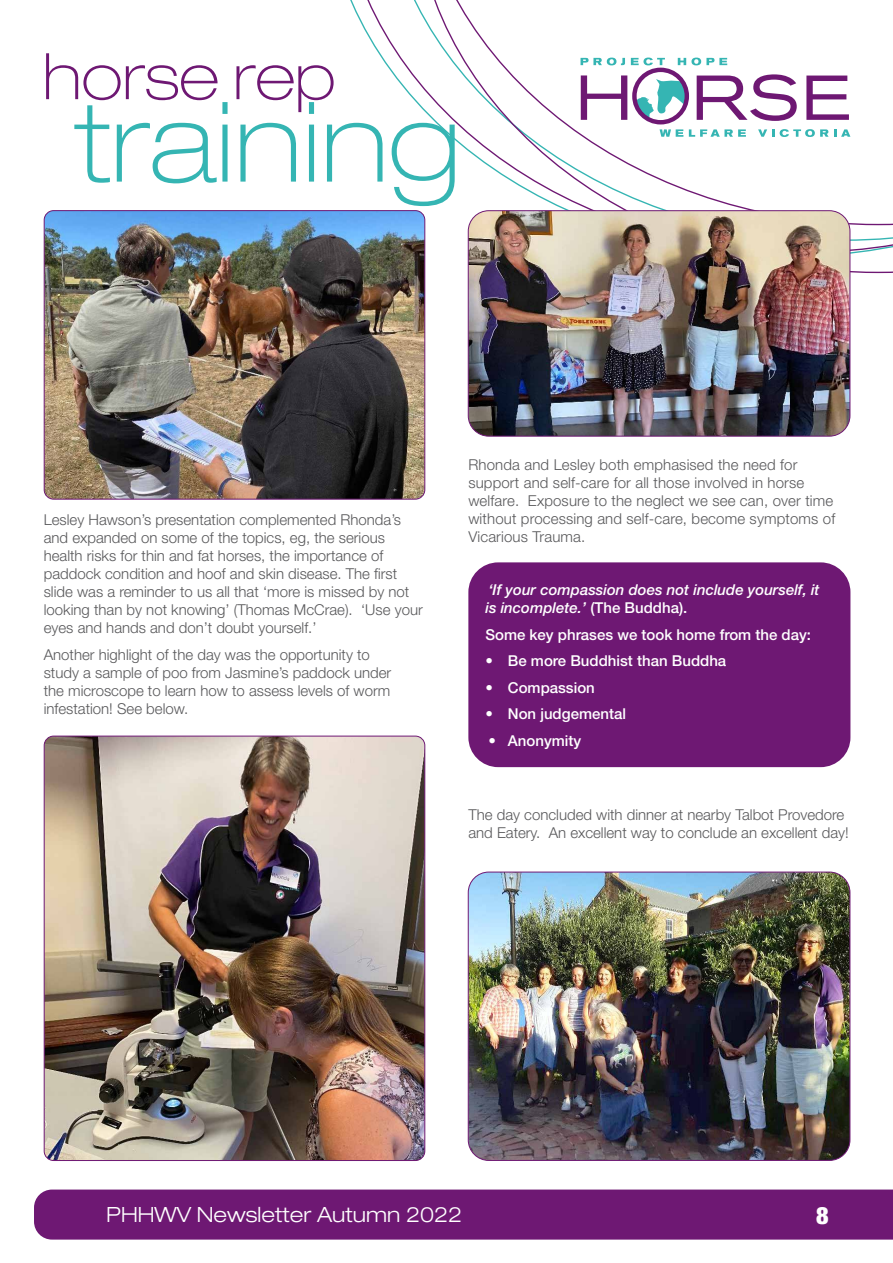
<style>
.page{position:relative;width:893px;height:1263px;background:#fff}
.page>*{position:absolute;margin:0;border:0;box-sizing:border-box;transform-origin:0 0}
.t1{font:100 expanded 111.3px "Helvetica Neue LT";color:#35b5b3}
.t2{font:100 expanded 64.2px "Helvetica Neue LT";color:#6e1873}
.t3{font:900 condensed 24px "Helvetica Neue LT";color:#fff}
.t4{font:300 expanded 21px "Helvetica Neue LT";color:#fff}
.t5{font:300 15px/18px "Helvetica Neue LT";color:#58585a}
.t6{font:500 15px "Helvetica Neue LT";color:#fff}
.t7{font:italic 500 15px/18px "Helvetica Neue LT";color:#fff}
.s1{font-style:normal}
</style>
<div class="page">
<div style="left:34px;top:1189px;width:859px;height:50px;background:#6e1873"></div>
<svg style="left:413px;top:0;width:480px;height:273px"></svg>
<svg style="left:581px;top:75px;width:46px;height:45px"></svg>
<svg style="left:697px;top:74px;width:100px;height:47px"></svg>
<svg style="left:806px;top:76px;width:43px;height:44px"></svg>
<svg style="left:660px;top:129px;width:23px;height:8px"></svg>
<svg style="left:689px;top:129px;width:57px;height:8px"></svg>
<svg style="left:758px;top:129px;width:16px;height:8px"></svg>
<svg style="left:780px;top:129px;width:48px;height:8px"></svg>
<svg style="left:834px;top:129px;width:16px;height:8px"></svg>
<svg style="left:580px;top:58px;width:45px;height:7px"></svg>
<svg style="left:631px;top:58px;width:34px;height:7px"></svg>
<svg style="left:678px;top:58px;width:49px;height:7px"></svg>
<svg style="left:635px;top:79px;width:52px;height:41px"></svg>
<div style="left:632px;top:68px;width:57px;height:56px;border:4px solid #6e1873;border-radius:50%"></div>
<img style="left:44px;top:211px;width:381px;height:287px">
<div style="left:44px;top:210px;width:381px;height:290px;border:1px solid #6e1873;border-radius:9px"></div>
<img style="left:44px;top:736px;width:381px;height:424px">
<img style="left:468px;top:211px;width:382px;height:224px">
<div style="left:468px;top:210px;width:382px;height:227px;border:1px solid #6e1873;border-radius:21px"></div>
<img style="left:468px;top:873px;width:382px;height:287px">
<div style="left:468px;top:871px;width:382px;height:290px;border:1px solid #6e1873;border-radius:21px"></div>
<div style="left:468px;top:562px;width:382px;height:205px;background:#6e1873;border-radius:30px"></div>
<h2 class="t2" style="left:43px;top:38px;width:294px">horse rep</h2>
<h1 class="t1" style="left:75px;top:76px;width:387px">training</h1>
<p class="t5" style="left:44px;top:510px;width:381px">Lesley Hawson’s presentation complemented Rhonda’s and expanded on some of the topics, eg, the serious health risks for thin and fat horses, the importance of paddock condition and hoof and skin disease. The first slide was a reminder to us all that ‘more is missed by not looking than by not knowing’ (Thomas McCrae). ‘Use your eyes and hands and don’t doubt yourself.’</p>
<p class="t5" style="left:44px;top:645px;width:349px">Another highlight of the day was the opportunity to study a sample of poo from Jasmine’s paddock under the microscope to learn how to assess levels of worm infestation! See below.</p>
<p class="t5" style="left:468px;top:455px;width:368px">Rhonda and Lesley both emphasised the need for support and self-care for all those involved in horse welfare. Exposure to the neglect we see can, over time without processing and self-care, become symptoms of Vicarious Trauma.</p>
<p class="t7" style="left:485px;top:581px;width:336px">‘If your compassion does not include yourself, it is incomplete.’ <span class="s1">(The Buddha).</span></p>
<p class="t6" style="left:485px;top:626px;width:327px">Some key phrases we took home from the day:</p>
<p class="t6" style="left:485px;top:652px;width:242px">• Be more Buddhist than Buddha</p>
<p class="t6" style="left:485px;top:679px;width:111px">• Compassion</p>
<p class="t6" style="left:485px;top:705px;width:142px">• Non judgemental</p>
<p class="t6" style="left:488px;top:732px;width:94px">• Anonymity</p>
<p class="t5" style="left:468px;top:806px;width:382px">The day concluded with dinner at nearby Talbot Provedore and Eatery. An excellent way to conclude an excellent day!</p>
<h3 class="t4" style="left:106px;top:1202px;width:357px">PHHWV Newsletter Autumn 2022</h3>
<h3 class="t3" style="left:816px;top:1201px;width:14px">8</h3>
</div>
